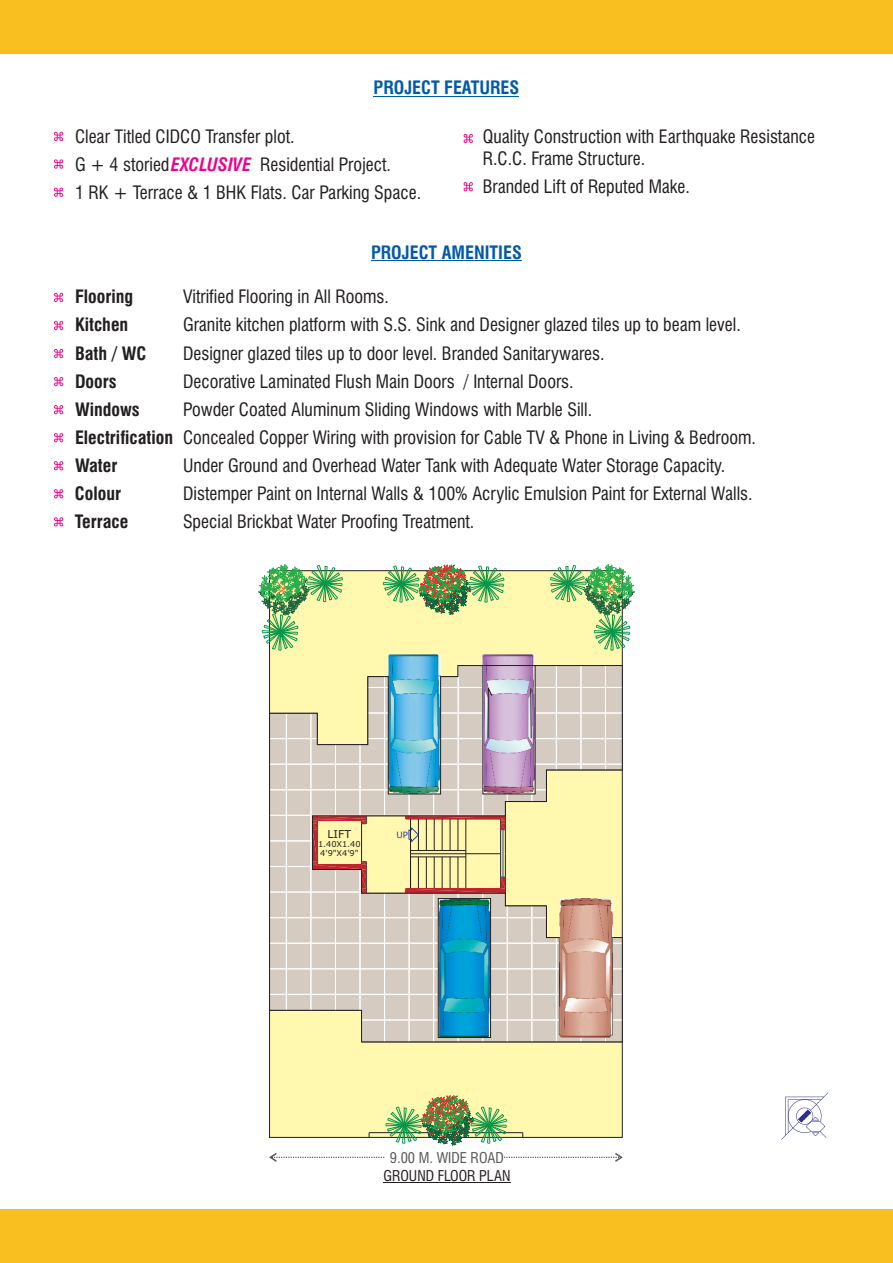
<style>
.page{position:relative;width:893px;height:1263px;background:#fff}
.page>*{position:absolute;margin:0;border:0;box-sizing:border-box;transform-origin:0 0}
.t1{font:condensed 18px/28px "Swiss 721 BT";color:#231f20}
.t2{font:700 condensed 18px "Swiss 721 BT";color:#231f20}
.t3{font:700 condensed 18px "Swiss 721 BT";color:#015aaa}
.t4{font:condensed 14.55px "Swiss 721 BT";color:#231f20}
.t5{font:condensed 14.55px "Swiss 721 BT";color:#57585a}
.t6{font:10.8px "Verdana";color:#231f20}
.t7{font:8.7px "Verdana";color:#22439b}
.t8{font:8.1px/8.9px "Verdana";color:#231f20}
.s1{font-weight:700;font-style:italic;color:#ed028c}
.s2{font-weight:700}
</style>
<div class="page">
<div style="left:0;top:0;width:893px;height:54px;background:#f9bf21"></div>
<div style="left:0;top:1209px;width:893px;height:54px;background:#f9bf21"></div>
<svg style="left:269px;top:1153px;width:354px;height:9px"></svg>
<div style="left:385px;top:1148px;width:119px;height:17px;background:#fff"></div>
<hr style="left:383px;top:1182px;width:128px;height:1px;background:#231f20">
<div style="left:270px;top:571px;width:352px;height:566px;background:#fff8ae"></div>
<img style="left:483px;top:655px;width:52px;height:10px">
<hr style="left:369px;top:1132px;width:154px;height:1px;background:#231f20">
<svg style="left:258px;top:564px;width:85px;height:87px"></svg>
<svg style="left:550px;top:564px;width:85px;height:87px"></svg>
<img style="left:383px;top:564px;width:121px;height:51px">
<img style="left:386px;top:1095px;width:121px;height:51px">
<img style="left:388px;top:655px;width:53px;height:10px">
<svg style="left:269px;top:665px;width:354px;height:377px"></svg>
<img style="left:560px;top:898px;width:52px;height:139px">
<hr style="left:374px;top:96px;width:145px;height:1px;background:#015aaa">
<svg style="left:54px;top:132px;width:9px;height:9px"></svg>
<svg style="left:54px;top:159px;width:9px;height:10px"></svg>
<svg style="left:54px;top:188px;width:9px;height:9px"></svg>
<svg style="left:464px;top:134px;width:9px;height:9px"></svg>
<svg style="left:464px;top:182px;width:9px;height:9px"></svg>
<hr style="left:371px;top:260px;width:151px;height:1px;background:#015aaa">
<svg style="left:54px;top:293px;width:9px;height:9px"></svg>
<svg style="left:54px;top:321px;width:9px;height:9px"></svg>
<svg style="left:54px;top:349px;width:9px;height:9px"></svg>
<svg style="left:54px;top:377px;width:9px;height:9px"></svg>
<svg style="left:54px;top:405px;width:9px;height:9px"></svg>
<svg style="left:54px;top:433px;width:9px;height:9px"></svg>
<svg style="left:54px;top:461px;width:9px;height:9px"></svg>
<svg style="left:54px;top:489px;width:9px;height:9px"></svg>
<svg style="left:54px;top:517px;width:9px;height:9px"></svg>
<svg style="left:781px;top:1092px;width:47px;height:48px"></svg>
<p class="t3" style="left:374px;top:81px;width:147px">PROJECT FEATURES</p>
<p class="t1" style="left:483px;top:128px;width:334px;line-height:21.6px">Quality Construction with Earthquake Resistance<br>R.C.C. Frame Structure.</p>
<p class="t1" style="left:483px;top:174px;width:209px">Branded Lift of Reputed Make.</p>
<p class="t1" style="left:75px;top:124px;width:221px">Clear Titled CIDCO Transfer plot.<br>G + 4 storied<span class="s1">EXCLUSIVE</span></p>
<p class="t1" style="left:75px;top:152px;width:348px;text-indent:185px">Residential Project.<br>1 RK + Terrace &amp; 1 BHK Flats. Car Parking Space.</p>
<p class="t3" style="left:371px;top:245px;width:152px">PROJECT AMENITIES</p>
<p class="t2" style="left:75px;top:290px;width:60px">Flooring</p>
<p class="t1" style="left:183px;top:285px;width:207px">Vitrified Flooring in All Rooms.</p>
<p class="t2" style="left:75px;top:318px;width:55px">Kitchen</p>
<p class="t1" style="left:183px;top:313px;width:559px">Granite kitchen platform with S.S. Sink and Designer glazed tiles up to beam level.</p>
<p class="t2" style="left:75px;top:346px;width:73px">Bath / WC</p>
<p class="t1" style="left:183px;top:341px;width:423px">Designer glazed tiles up to door level. Branded Sanitarywares.</p>
<p class="t2" style="left:75px;top:374px;width:43px">Doors</p>
<p class="t1" style="left:183px;top:369px;width:392px">Decorative Laminated Flush Main Doors / Internal Doors.</p>
<p class="t2" style="left:75px;top:402px;width:66px">Windows</p>
<p class="t1" style="left:75px;top:397px;width:682px;text-indent:108px">Powder Coated Aluminum Sliding Windows with Marble Sill.<br><span class="s2">Electrification</span> Concealed Copper Wiring with provision for Cable TV &amp; Phone in Living &amp; Bedroom.<br><span class="s2">Water</span></p>
<p class="t1" style="left:183px;top:453px;width:544px">Under Ground and Overhead Water Tank with Adequate Water Storage Capacity.</p>
<p class="t2" style="left:75px;top:486px;width:48px">Colour</p>
<p class="t1" style="left:183px;top:481px;width:571px">Distemper Paint on Internal Walls &amp; 100% Acrylic Emulsion Paint for External Walls.</p>
<p class="t2" style="left:75px;top:514px;width:55px">Terrace</p>
<p class="t1" style="left:183px;top:509px;width:293px">Special Brickbat Water Proofing Treatment.</p>
<p class="t6" style="left:328px;top:830px;width:25px">LIFT</p>
<p class="t8" style="left:318px;top:840px;width:44px">1.40X1.40<br>4'9"X4'9"</p>
<p class="t7" style="left:396px;top:831px;width:13px">UP</p>
<p class="t5" style="left:390px;top:1152px;width:116px">9.00 M. WIDE ROAD</p>
<p class="t4" style="left:383px;top:1169px;width:129px">GROUND FLOOR PLAN</p>
</div>
